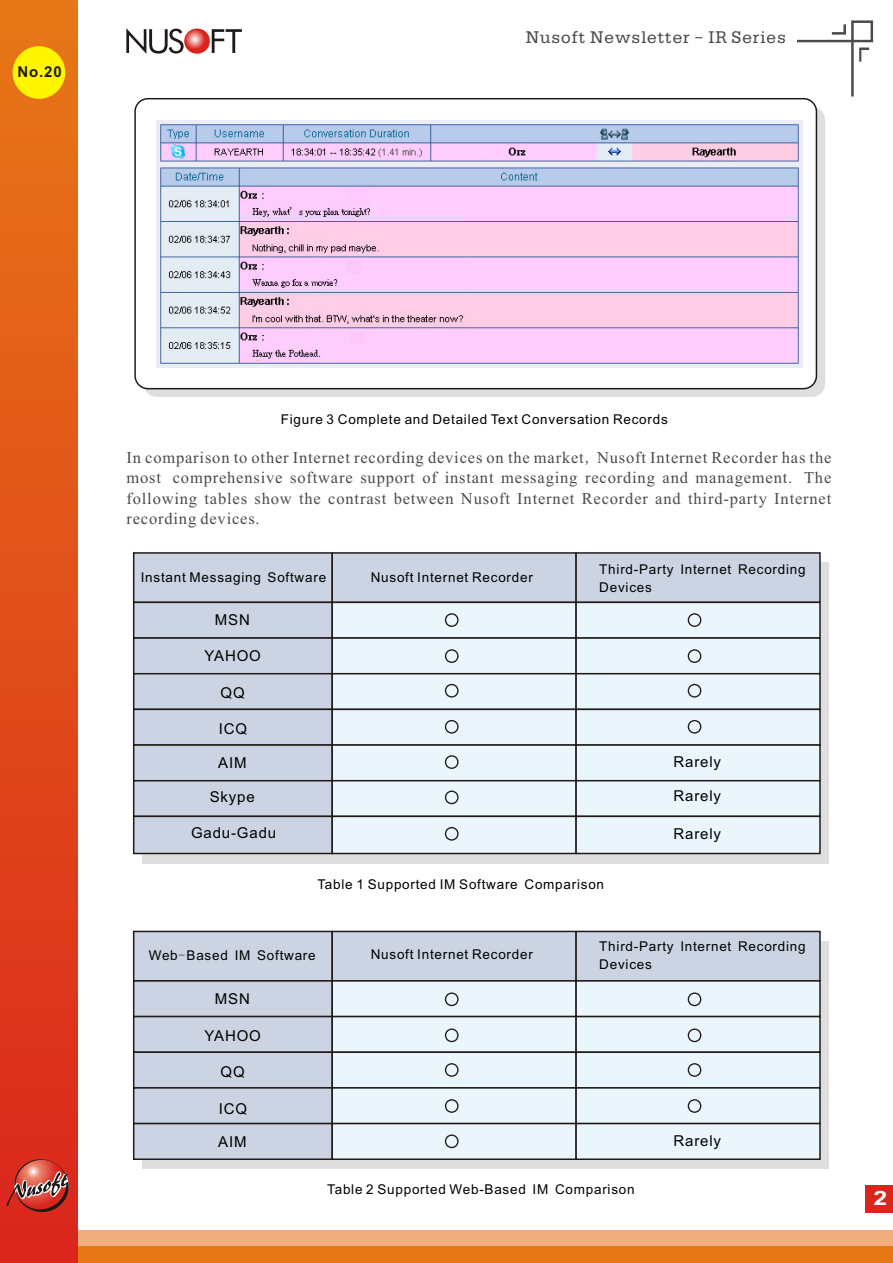
<style>
.page{position:relative;width:893px;height:1263px;background:#fff}
.page>*{position:absolute;margin:0;border:0;box-sizing:border-box;transform-origin:0 0}
.t1{font:700 19.8px "Arial";color:#fff;scale:1.26 1}
.t2{font:18px "Serifa BT";letter-spacing:.055em;color:#4d4a47}
.t3{font:16.5px/20.1px "Times New Roman";letter-spacing:.05em;color:#4d4a47;text-align:justify}
.t4{font:15px "Arial";letter-spacing:.055em;color:#000}
.t5{font:700 15px "Arial";color:#1f1a17}
.t6{font:13.5px/18.1px "Arial";letter-spacing:.055em;color:#000}
.s1{font-family:"Lucida Sans Unicode"}
.s2{font-family:"Sim Sun"}
</style>
<div class="page">
<div style="left:144px;top:107px;width:681px;height:290px;background:#dedede;border-radius:13px"></div>
<div style="left:0;top:1246px;width:893px;height:17px;background:#e87817"></div>
<div style="left:0;top:1230px;width:893px;height:16px;background:#f2ad7d"></div>
<div style="left:866px;top:1185px;width:27px;height:28px;background:#d9261c"></div>
<div style="left:0;top:0;width:78px;height:1263px;background:linear-gradient(to bottom,#e77817,#da251d)"></div>
<div style="left:13px;top:46px;width:52px;height:53px;background:#fff500;border-radius:50%"></div>
<svg style="left:6px;top:1159px;width:63px;height:53px;background:#bf4d43"></svg>
<svg style="left:797px;top:20px;width:76px;height:76px"></svg>
<svg style="left:126px;top:28px;width:116px;height:26px"></svg>
<div style="left:134px;top:98px;width:683px;height:291px;background:#fff;border:1px solid #1f1a17;border-radius:13px"></div>
<img style="left:157px;top:120px;width:645px;height:247px">
<div style="left:142px;top:563px;width:687px;height:301px;background:#dedede"></div>
<div style="left:142px;top:941px;width:687px;height:228px;background:#dedede"></div>
<svg style="left:132px;top:930px;width:689px;height:230px;background:#d3dbe5"></svg>
<svg style="left:132px;top:552px;width:689px;height:303px;background:#d4dde6"></svg>
<p class="t5" style="left:18px;top:67px;width:46px">No.20</p>
<h2 class="t2" style="left:526px;top:29px;width:262px">Nusoft Newsletter <span class="s1">–</span> IR Series</h2>
<p class="t6" style="left:281px;top:411px;width:388px">Figure 3 Complete and Detailed Text Conversation Records</p>
<p class="t3" style="left:126px;top:449px;width:706px">In comparison to other Internet recording devices on the market<span class="s2">,</span> Nusoft Internet Recorder has the most comprehensive software support of instant messaging recording and management. The following tables show the contrast between Nusoft Internet Recorder and third-party Internet recording devices.</p>
<p class="t6" style="left:141px;top:570px;width:187px">Instant Messaging Software</p>
<p class="t6" style="left:371px;top:570px;width:164px">Nusoft Internet Recorder</p>
<p class="t4" style="left:215px;top:614px;width:36px">MSN</p>
<p class="t4" style="left:204px;top:650px;width:58px">YAHOO</p>
<p class="t4" style="left:221px;top:687px;width:26px">QQ</p>
<p class="t4" style="left:219px;top:723px;width:30px">ICQ</p>
<p class="t4" style="left:218px;top:757px;width:30px">AIM</p>
<p class="t4" style="left:210px;top:791px;width:47px">Skype</p>
<p class="t4" style="left:191px;top:827px;width:87px">Gadu-Gadu</p>
<p class="t6" style="left:599px;top:562px;width:208px">Third-Party Internet Recording<br>Devices</p>
<p class="t4" style="left:673px;top:756px;width:49px">Rarely</p>
<p class="t4" style="left:673px;top:790px;width:49px">Rarely</p>
<p class="t4" style="left:673px;top:828px;width:49px">Rarely</p>
<p class="t6" style="left:317px;top:876px;width:288px">Table 1 Supported IM Software Comparison</p>
<p class="t6" style="left:149px;top:947px;width:168px">Web<span class="s2">-</span>Based IM Software</p>
<p class="t4" style="left:215px;top:993px;width:36px">MSN</p>
<p class="t4" style="left:204px;top:1029px;width:58px">YAHOO</p>
<p class="t4" style="left:221px;top:1066px;width:26px">QQ</p>
<p class="t4" style="left:219px;top:1102px;width:30px">ICQ</p>
<p class="t4" style="left:218px;top:1136px;width:30px">AIM</p>
<p class="t6" style="left:371px;top:946px;width:164px">Nusoft Internet Recorder</p>
<p class="t6" style="left:599px;top:938px;width:208px">Third-Party Internet Recording<br>Devices</p>
<p class="t4" style="left:673px;top:1135px;width:49px">Rarely</p>
<p class="t6" style="left:327px;top:1182px;width:309px">Table 2 Supported Web-Based IM Comparison</p>
<h1 class="t1" style="left:873px;top:1191px;width:12px">2</h1>
</div>
